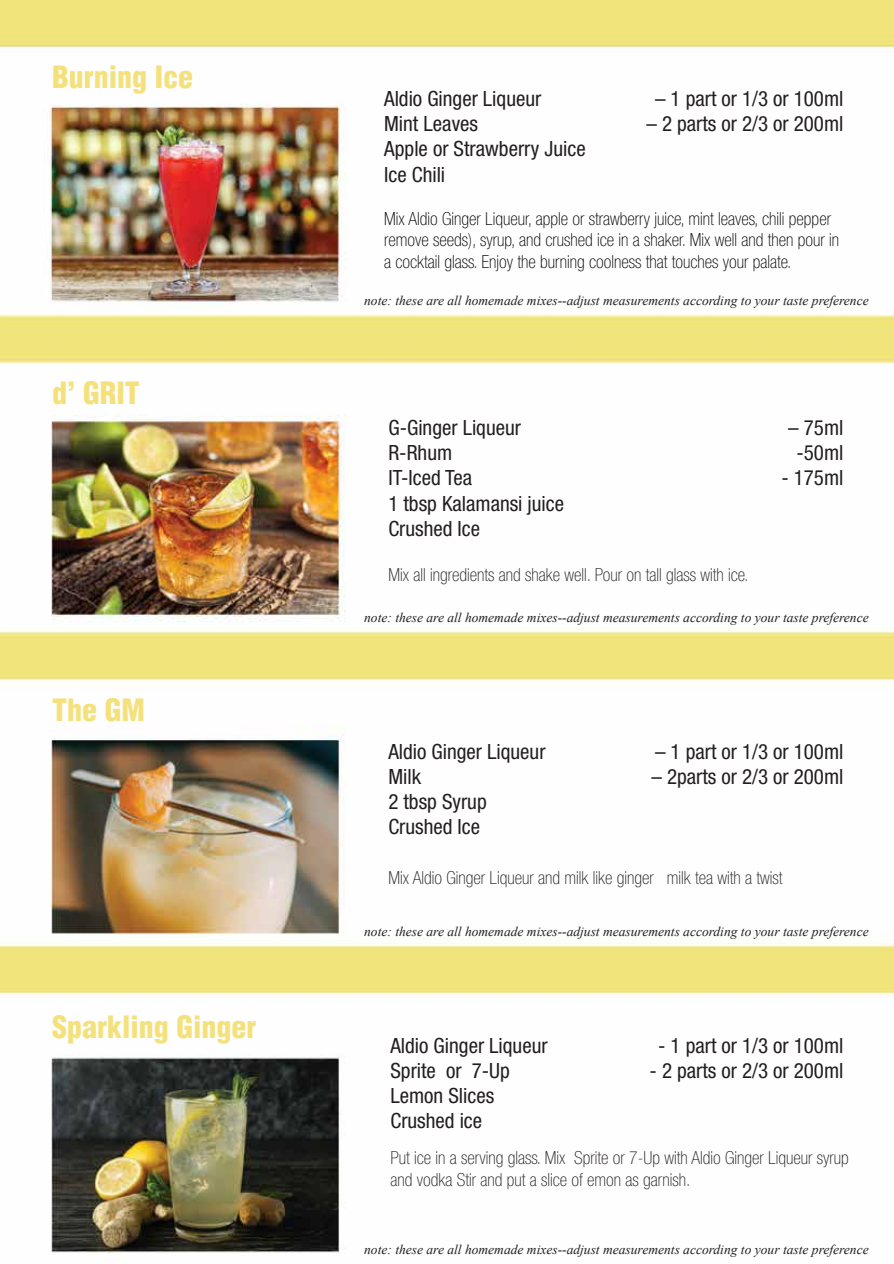
<style>
.page{position:relative;width:894px;height:1264px;background:#fff}
.page>*{position:absolute;margin:0;border:0;box-sizing:border-box;transform-origin:0 0}
.t1{font:900 condensed 30px "Helvetica";color:#f5e17c}
.t2{font:condensed 21px/25.2px "Helvetica Neue LT Std";color:#231f20}
.t3{font:100 condensed 18px/21.6px "Helvetica Neue LT Pro";color:#231f20}
.t4{font:100 condensed 18px/21.6px "Helvetica Neue LT Pro";color:#010101}
.t5{font:italic 13.5px "Times New Roman";color:#231f20}
</style>
<div class="page">
<img style="left:0;top:0;width:893px;height:1261px">
<h1 class="t1" style="left:52px;top:58px;width:142px">Burning Ice</h1>
<h1 class="t1" style="left:52px;top:373px;width:89px">d’ GRIT</h1>
<h1 class="t1" style="left:52px;top:691px;width:94px">The GM</h1>
<h1 class="t1" style="left:52px;top:1007px;width:206px">Sparkling Ginger</h1>
<p class="t2" style="left:384px;top:86px;width:203px">Aldio Ginger Liqueur<br>Mint Leaves<br>Apple or Strawberry Juice<br>Ice Chili</p>
<p class="t2" style="left:654px;top:86px;width:190px">– 1 part or 1/3 or 100ml</p>
<p class="t2" style="left:646px;top:111px;width:198px">– 2 parts or 2/3 or 200ml</p>
<p class="t4" style="left:384px;top:208px;width:456px">Mix Aldio Ginger Liqueur, apple or strawberry juice, mint leaves, chili pepper remove seeds), syrup, and crushed ice in a shaker. Mix well and then pour in a cocktail glass. Enjoy the burning coolness that touches your palate.</p>
<p class="t5" style="left:364px;top:291px;width:506px">note: these are all homemade mixes--adjust measurements according to your taste preference</p>
<p class="t2" style="left:388px;top:415px;width:177px">G-Ginger Liqueur<br>R-Rhum<br>IT-Iced Tea<br>1 tbsp Kalamansi juice<br>Crushed Ice</p>
<p class="t2" style="left:788px;top:415px;width:57px;text-align:center">– 75ml -50ml</p>
<p class="t2" style="left:781px;top:465px;width:64px">- 175ml</p>
<p class="t3" style="left:388px;top:565px;width:361px">Mix all ingredients and shake well. Pour on tall glass with ice.</p>
<p class="t5" style="left:364px;top:608px;width:506px">note: these are all homemade mixes--adjust measurements according to your taste preference</p>
<p class="t2" style="left:388px;top:738px;width:159px">Aldio Ginger Liqueur<br>Milk<br>2 tbsp Syrup<br>Crushed Ice</p>
<p class="t2" style="left:654px;top:738px;width:190px">– 1 part or 1/3 or 100ml</p>
<p class="t2" style="left:651px;top:763px;width:193px">– 2parts or 2/3 or 200ml</p>
<p class="t3" style="left:388px;top:867px;width:395px">Mix Aldio Ginger Liqueur and milk like ginger milk tea with a twist</p>
<p class="t5" style="left:364px;top:921px;width:506px">note: these are all homemade mixes--adjust measurements according to your taste preference</p>
<p class="t2" style="left:390px;top:1032px;width:159px">Aldio Ginger Liqueur<br>Sprite or 7-Up<br>Lemon Slices<br>Crushed ice</p>
<p class="t2" style="left:658px;top:1032px;width:187px">- 1 part or 1/3 or 100ml</p>
<p class="t2" style="left:649px;top:1057px;width:195px">- 2 parts or 2/3 or 200ml</p>
<p class="t3" style="left:390px;top:1147px;width:460px">Put ice in a serving glass. Mix Sprite or 7-Up with Aldio Ginger Liqueur syrup and vodka Stir and put a slice of emon as garnish.</p>
<p class="t5" style="left:364px;top:1239px;width:506px">note: these are all homemade mixes--adjust measurements according to your taste preference</p>
</div>
